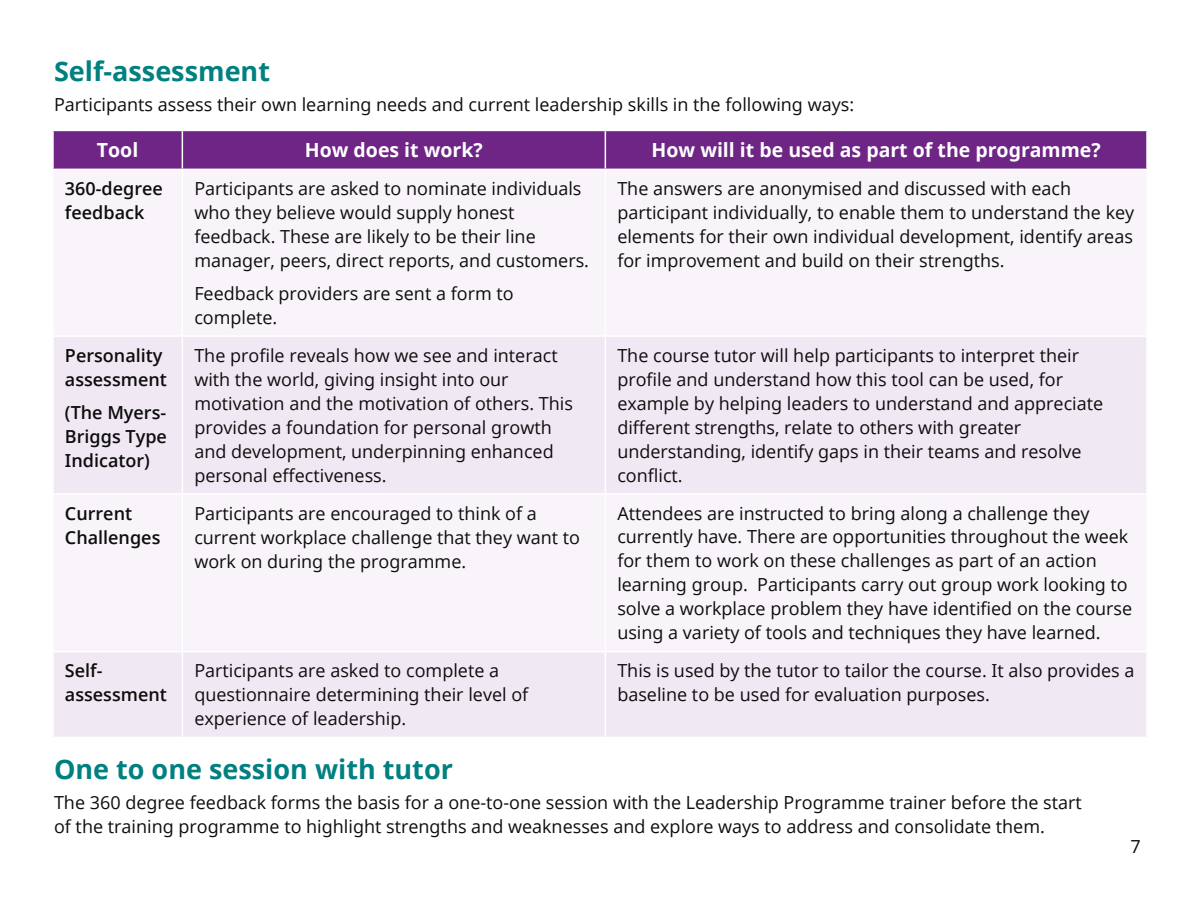
<style>
.page{position:relative;width:1200px;height:900px;background:#fff}
.page>*{position:absolute;margin:0;border:0;box-sizing:border-box;transform-origin:0 0}
.Heading_one{font:700 27px "Open Sans";color:#008080}
.Body_Copy{font:700 19.5px "Open Sans";color:#fff}
.Body_Copy-2{font:18px/24px "Open Sans";color:#0d0d0d}
.Body_Copy-3{font:600 18px/24px "Open Sans";color:#0d0d0d}
</style>
<div class="page">
<div style="left:54px;top:131px;width:1092px;height:38px;background:#6e2585"></div>
<div style="left:54px;top:171px;width:1092px;height:164px;background:#f8f4f9"></div>
<svg style="left:54px;top:337px;width:1092px;height:400px;fill:#f0e9f3"></svg>
<hr style="left:182px;top:131px;width:1px;height:38px;background:#fff">
<hr style="left:605px;top:131px;width:1px;height:38px;background:#fff">
<hr style="left:182px;top:170px;width:1px;height:165px;background:#fff">
<hr style="left:605px;top:170px;width:1px;height:165px;background:#fff">
<hr style="left:182px;top:337px;width:1px;height:156px;background:#fff">
<hr style="left:605px;top:337px;width:1px;height:156px;background:#fff">
<hr style="left:182px;top:495px;width:1px;height:156px;background:#fff">
<hr style="left:605px;top:495px;width:1px;height:156px;background:#fff">
<hr style="left:52px;top:651px;width:130px;height:1px;background:#fff">
<hr style="left:182px;top:651px;width:423px;height:1px;background:#fff">
<hr style="left:182px;top:652px;width:1px;height:85px;background:#fff">
<hr style="left:605px;top:651px;width:543px;height:1px;background:#fff">
<hr style="left:605px;top:652px;width:1px;height:85px;background:#fff">
<hr style="left:52px;top:493px;width:130px;height:2px;background:#fff">
<hr style="left:182px;top:493px;width:423px;height:2px;background:#fff">
<hr style="left:605px;top:493px;width:543px;height:2px;background:#fff">
<p class="Heading_one" style="left:54px;top:52px;width:218px">Self-assessment</p>
<p class="Body_Copy-2" style="left:54px;top:92px;width:802px">Participants assess their own learning needs and current leadership skills in the following ways:</p>
<p class="Body_Copy" style="left:97px;top:137px;width:43px">Tool</p>
<p class="Body_Copy" style="left:305px;top:137px;width:179px">How does it work?</p>
<p class="Body_Copy" style="left:652px;top:137px;width:451px">How will it be used as part of the programme?</p>
<p class="Body_Copy-3" style="left:65px;top:176px;width:99px">360-degree feedback</p>
<p class="Body_Copy-2" style="left:194px;top:176px;width:396px">Participants are asked to nominate individuals who they believe would supply honest feedback. These are likely to be their line manager, peers, direct reports, and customers.</p>
<p class="Body_Copy-2" style="left:194px;top:281px;width:321px">Feedback providers are sent a form to complete.</p>
<p class="Body_Copy-2" style="left:617px;top:176px;width:519px">The answers are anonymised and discussed with each participant individually, to enable them to understand the key elements for their own individual development, identify areas for improvement and build on their strengths.</p>
<p class="Body_Copy-3" style="left:65px;top:343px;width:103px">Personality assessment</p>
<p class="Body_Copy-3" style="left:65px;top:400px;width:103px;text-align:justify">(The Myers-Briggs Type Indicator)</p>
<p class="Body_Copy-2" style="left:194px;top:343px;width:380px">The profile reveals how we see and interact with the world, giving insight into our motivation and the motivation of others. This provides a foundation for personal growth and development, underpinning enhanced personal effectiveness.</p>
<p class="Body_Copy-2" style="left:617px;top:343px;width:487px">The course tutor will help participants to interpret their profile and understand how this tool can be used, for example by helping leaders to understand and appreciate different strengths, relate to others with greater understanding, identify gaps in their teams and resolve conflict.</p>
<p class="Body_Copy-3" style="left:65px;top:501px;width:97px">Current<br>Challenges</p>
<p class="Body_Copy-2" style="left:194px;top:501px;width:387px">Participants are encouraged to think of a current workplace challenge that they want to work on during the programme.</p>
<p class="Body_Copy-2" style="left:617px;top:501px;width:516px">Attendees are instructed to bring along a challenge they currently have. There are opportunities throughout the week for them to work on these challenges as part of an action learning group. Participants carry out group work looking to solve a workplace problem they have identified on the course using a variety of tools and techniques they have learned.</p>
<p class="Body_Copy-3" style="left:65px;top:658px;width:103px">Self&shy;assessment</p>
<p class="Body_Copy-2" style="left:194px;top:658px;width:335px">Participants are asked to complete a questionnaire determining their level of experience of leadership.</p>
<p class="Body_Copy-2" style="left:617px;top:658px;width:519px">This is used by the tutor to tailor the course. It also provides a baseline to be used for evaluation purposes.</p>
<p class="Heading_one" style="left:54px;top:750px;width:400px">One to one session with tutor</p>
<p class="Body_Copy-2" style="left:54px;top:790px;width:1029px">The 360 degree feedback forms the basis for a one-to-one session with the Leadership Programme trainer before the start of the training programme to highlight strengths and weaknesses and explore ways to address and consolidate them.</p>
<p class="Body_Copy-2" style="left:1131px;top:834px;width:12px">7</p>
</div>
